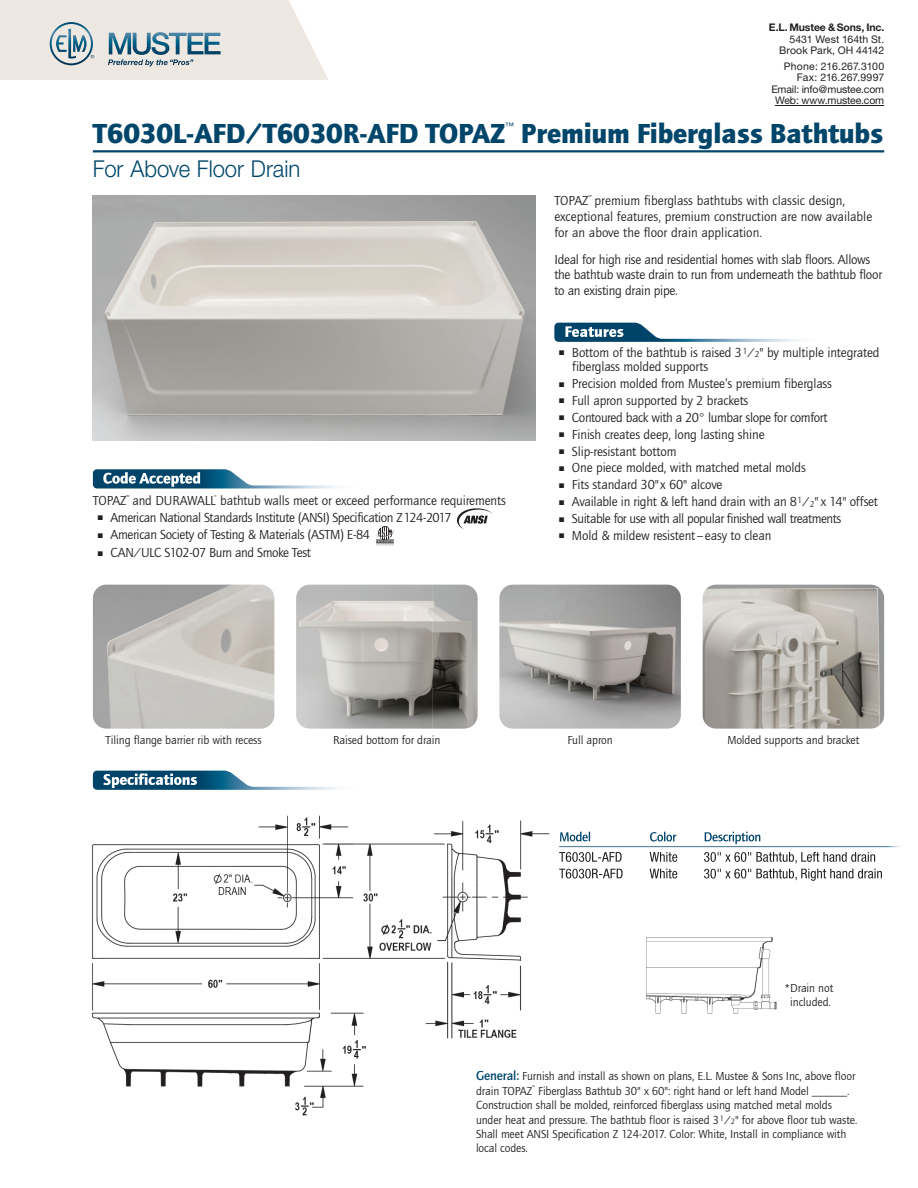
<style>
.page{position:relative;width:918px;height:1188px;background:#fff}
.page>*{position:absolute;margin:0;border:0;box-sizing:border-box;transform-origin:0 0}
.t1{font:900 28.5px "Quay Sans";letter-spacing:-.005em;color:#00466b}
.t2{font:300 23.25px "Helvetica Neue";letter-spacing:-.005em;color:#00466b;scale:.95 1}
.t3{font:13.5px/15.8px "Quay Sans";letter-spacing:-.01em;color:#231f20}
.t4{font:13.5px "Quay Sans";letter-spacing:-.03em;color:#231f20}
.t5{font:13.5px "Quay Sans";letter-spacing:-.035em;color:#231f20}
.t6{font:12px/14.4px "Quay Sans";letter-spacing:-.01em;color:#231f20}
.t7{font:10.5px/11.4px "Helvetica Neue";letter-spacing:-.005em;color:#231f20;text-align:right}
.t8{font:700 10.5px "Helvetica Neue";letter-spacing:-.015em;color:#231f20}
.t9{font:condensed 9px "Helvetica Neue";color:#00466b}
.t10{font:4.5px "Quay Sans";color:#231f20}
.t11{font:4.05px "Quay Sans";color:#231f20}
.s1{font-size:9px}
.s2{font-weight:500;font-size:13.35px;color:#00466b}
.s3{font-size:7.95px}
</style>
<div class="page">
<hr style="left:775px;top:105px;width:109px;height:1px;background:#231f20">
<svg style="left:0;top:0;width:328px;height:80px;background:#dddedc"></svg>
<img style="left:92px;top:815px;width:458px;height:301px">
<img style="left:93px;top:195px;width:442px;height:246px">
<img style="left:93px;top:771px;width:245px;height:19px">
<img style="left:103px;top:773px;width:94px;height:15px">
<hr style="left:93px;top:150px;width:791px;height:2px;background:#00466b">
<img style="left:554px;top:323px;width:245px;height:19px">
<img style="left:565px;top:326px;width:58px;height:11px">
<img style="left:559px;top:846px;width:342px;height:31px">
<img style="left:560px;top:832px;width:30px;height:9px">
<img style="left:650px;top:832px;width:26px;height:10px">
<img style="left:705px;top:832px;width:55px;height:12px">
<img style="left:559px;top:852px;width:63px;height:10px">
<img style="left:650px;top:852px;width:27px;height:10px">
<img style="left:704px;top:852px;width:171px;height:12px">
<img style="left:559px;top:869px;width:64px;height:10px">
<img style="left:650px;top:869px;width:27px;height:10px">
<img style="left:704px;top:869px;width:178px;height:12px">
<img style="left:93px;top:469px;width:245px;height:20px">
<img style="left:103px;top:472px;width:97px;height:15px">
<svg style="left:376px;top:526px;width:18px;height:19px"></svg>
<svg style="left:457px;top:508px;width:35px;height:22px"></svg>
<img style="left:93px;top:585px;width:181px;height:144px">
<img style="left:296px;top:585px;width:182px;height:144px">
<img style="left:499px;top:585px;width:182px;height:144px">
<img style="left:703px;top:585px;width:181px;height:144px">
<img style="left:646px;top:937px;width:131px;height:77px">
<p class="t8" style="left:769px;top:21px;width:117px">E.L. Mustee &amp; Sons, Inc.</p>
<p class="t7" style="left:779px;top:33px;width:106px">5431 West 164th St.<br>Brook Park, OH 44142</p>
<p class="t7" style="left:771px;top:60px;width:114px">Phone: 216.267.3100<br>Fax: 216.267.9997<br>Email: info@mustee.com<br>Web: www.mustee.com</p>
<h1 class="t1" style="left:93px;top:117px;width:414px">T6030L-AFD/T6030R-AFD TOPAZ</h1>
<p class="t9" style="left:505px;top:120px;width:10px">™</p>
<h1 class="t1" style="left:521px;top:117px;width:364px">Premium Fiberglass Bathtubs</h1>
<h2 class="t2" style="left:93px;top:155px;width:220px">For Above Floor Drain</h2>
<p class="t3" style="left:554px;top:193px;width:36px">TOPAZ</p>
<p class="t10" style="left:588px;top:194px;width:5px">™</p>
<p class="t3" style="left:554px;top:193px;width:320px;text-indent:40px">premium fiberglass bathtubs with classic design, exceptional features, premium construction are now available for an above the floor drain application.</p>
<p class="t3" style="left:554px;top:251px;width:329px">Ideal for high rise and residential homes with slab floors. Allows the bathtub waste drain to run from underneath the bathtub floor to an existing drain pipe.</p>
<p class="t10" style="left:126px;top:494px;width:5px">™</p>
<p class="t10" style="left:215px;top:494px;width:4px">®</p>
<p class="t4" style="left:98px;top:510px;width:355px">■ American National Standards Institute (ANSI) Specification Z 124-2017</p>
<p class="t3" style="left:98px;top:527px;width:274px">■ American Society of Testing &amp; Materials (ASTM) E-84</p>
<p class="t4" style="left:98px;top:545px;width:215px">■ CAN/ULC S102-07 Burn and Smoke Test</p>
<p class="t3" style="left:93px;top:493px;width:415px">TOPAZ and DURAWALL bathtub walls meet or exceed performance requirements</p>
<p class="t3" style="left:572px;top:345px;width:309px;line-height:14.7px;text-indent:-13px">■ Bottom of the bathtub is raised 3 <sup>1</sup>/<span class="s1">2</span>" by multiple integrated fiberglass molded supports</p>
<p class="t3" style="left:559px;top:376px;width:274px">■ Precision molded from Mustee’s premium fiberglass</p>
<p class="t3" style="left:559px;top:393px;width:191px">■ Full apron supported by 2 brackets</p>
<p class="t4" style="left:559px;top:410px;width:270px">■ Contoured back with a 20° lumbar slope for comfort</p>
<p class="t3" style="left:559px;top:427px;width:207px">■ Finish creates deep, long lasting shine</p>
<p class="t3" style="left:559px;top:443px;width:119px">■ Slip-resistant bottom</p>
<p class="t3" style="left:559px;top:460px;width:248px">■ One piece molded, with matched metal molds</p>
<p class="t3" style="left:559px;top:477px;width:165px">■ Fits standard 30" x 60" alcove</p>
<p class="t3" style="left:559px;top:494px;width:320px">■ Available in right &amp; left hand drain with an 8 <sup>1</sup>/<span class="s1">2</span>" x 14" offset</p>
<p class="t5" style="left:559px;top:511px;width:283px">■ Suitable for use with all popular finished wall treatments</p>
<p class="t3" style="left:559px;top:528px;width:214px">■ Mold &amp; mildew resistent – easy to clean</p>
<p class="t6" style="left:106px;top:733px;width:157px">Tiling flange barrier rib with recess</p>
<p class="t6" style="left:333px;top:733px;width:109px">Raised bottom for drain</p>
<p class="t6" style="left:567px;top:733px;width:47px">Full apron</p>
<p class="t6" style="left:727px;top:733px;width:134px">Molded supports and bracket</p>
<p class="t6" style="left:784px;top:981px;width:51px;text-align:center">* Drain not included.</p>
<p class="t6" style="left:476px;top:1069px;width:381px"><span class="s2">General:</span> Furnish and install as shown on plans, E.L. Mustee &amp; Sons Inc, above floor drain TOPAZ</p>
<p class="t11" style="left:532px;top:1085px;width:4px">™</p>
<p class="t6" style="left:476px;top:1084px;width:383px;text-indent:62px">Fiberglass Bathtub 30" x 60": right hand or left hand Model ______.<br>Construction shall be molded, reinforced fiberglass using matched metal molds under heat and pressure. The bathtub floor is raised 3 <sup>1</sup>/<span class="s3">2</span>" for above floor tub waste.<br>Shall meet ANSI Specification Z 124-2017. Color: White, Install in compliance with local codes.</p>
</div>
